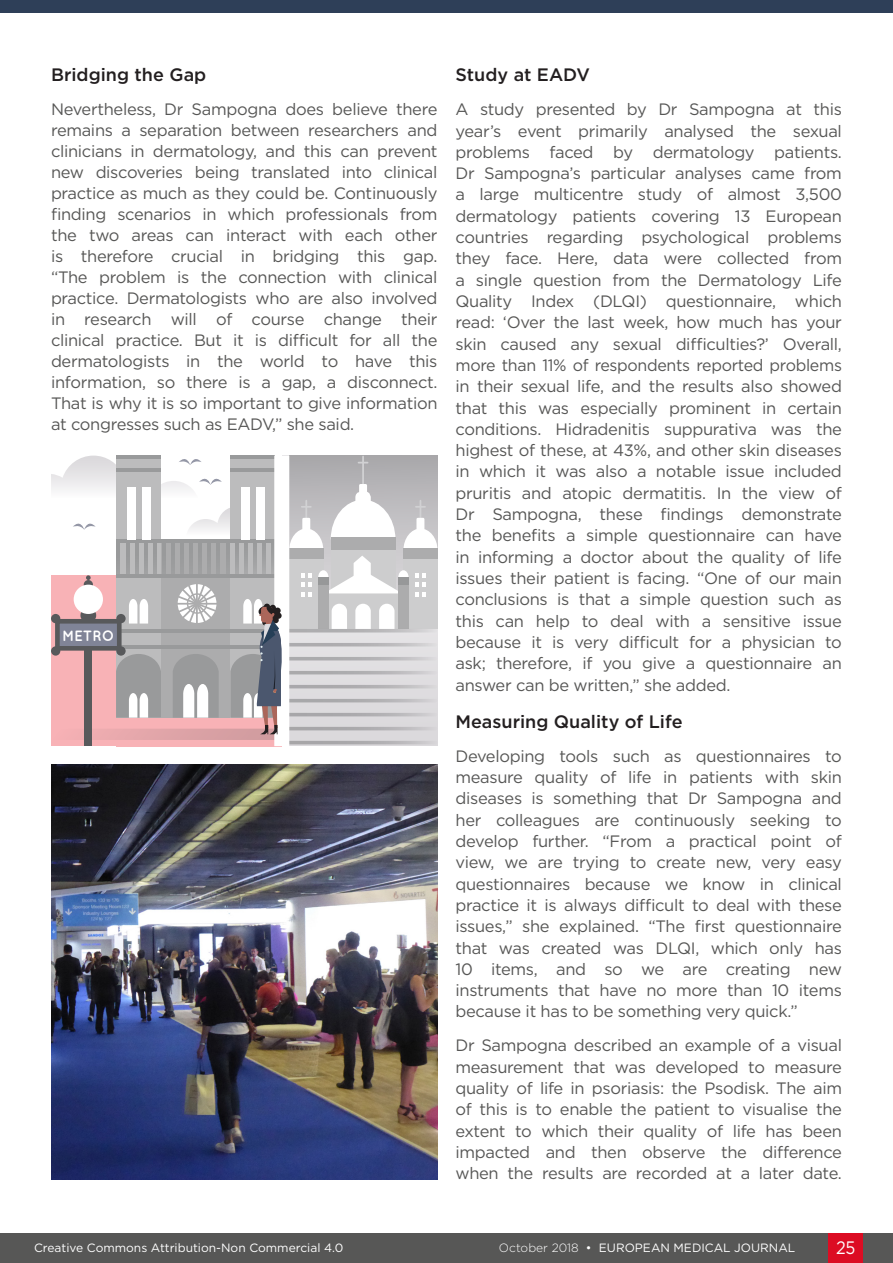
<style>
.page{position:relative;width:893px;height:1263px;background:#fff}
.page>*{position:absolute;margin:0;border:0;box-sizing:border-box;transform-origin:0 0}
.T2__Congress_Headin{font:500 18px "Gotham";color:#231f20}
.t1{font:18px "Gotham";color:#fff;scale:.9 1}
.Body_Text{font:16.5px/21.3px "Gotham";letter-spacing:-.02em;color:#575756;text-align:justify}
.t2{font:700 14.85px "Quicksand";letter-spacing:-.01em;color:#fff}
.t3{font:12px "Gotham";color:#fff}
.s1{font-weight:300}
</style>
<div class="page">
<div style="left:0;top:1233px;width:893px;height:30px;background:#575756"></div>
<div style="left:829px;top:1233px;width:34px;height:30px;background:#dc0c23"></div>
<img style="left:51px;top:764px;width:386px;height:415px">
<svg style="left:189px;top:508px;width:41px;height:22px"></svg>
<svg style="left:289px;top:456px;width:148px;height:100px;background:#b5b4b7"></svg>
<div style="left:289px;top:549px;width:34px;height:80px;background:#cdcdce"></div>
<div style="left:403px;top:549px;width:34px;height:80px;background:#cdcdce"></div>
<div style="left:320px;top:593px;width:83px;height:36px;background:#cdcdce"></div>
<hr style="left:305px;top:501px;width:2px;height:22px;background:#d1d1d3">
<svg style="left:302px;top:506px;width:9px;height:2px"></svg>
<hr style="left:362px;top:456px;width:2px;height:43px;background:#d1d1d3">
<svg style="left:289px;top:528px;width:34px;height:21px"></svg>
<svg style="left:331px;top:500px;width:64px;height:37px"></svg>
<svg style="left:403px;top:501px;width:34px;height:48px"></svg>
<div style="left:302px;top:518px;width:8px;height:17px;background:#fff;border-radius:2px"></div>
<div style="left:355px;top:491px;width:16px;height:18px;background:#fff;border-radius:6px"></div>
<div style="left:359px;top:484px;width:8px;height:25px;background:#fff;border-radius:2px"></div>
<div style="left:416px;top:518px;width:8px;height:17px;background:#fff;border-radius:2px"></div>
<div style="left:289px;top:549px;width:34px;height:10px;background:#acacad"></div>
<div style="left:331px;top:537px;width:64px;height:19px;background:#acacad"></div>
<div style="left:403px;top:549px;width:34px;height:10px;background:#acacad"></div>
<svg style="left:301px;top:573px;width:11px;height:23px"></svg>
<svg style="left:415px;top:573px;width:11px;height:23px"></svg>
<div style="left:331px;top:550px;width:64px;height:42px;background:#cdcdce"></div>
<svg style="left:332px;top:604px;width:15px;height:25px"></svg>
<svg style="left:355px;top:604px;width:16px;height:25px"></svg>
<svg style="left:379px;top:604px;width:15px;height:25px"></svg>
<div style="left:318px;top:577px;width:10px;height:52px;background:#acacad"></div>
<div style="left:398px;top:577px;width:11px;height:52px;background:#acacad"></div>
<svg style="left:318px;top:556px;width:91px;height:37px"></svg>
<div style="left:289px;top:629px;width:148px;height:117px;background:linear-gradient(to right,#dfdee0,#dfdde0)"></div>
<hr style="left:284px;top:685px;width:152px;height:3px;background:#58595b">
<hr style="left:284px;top:671px;width:152px;height:3px;background:#58595b">
<hr style="left:284px;top:657px;width:152px;height:3px;background:#58595b">
<hr style="left:284px;top:643px;width:152px;height:3px;background:#58595b">
<hr style="left:284px;top:629px;width:152px;height:3px;background:#58595b">
<hr style="left:284px;top:699px;width:152px;height:3px;background:#58595b">
<hr style="left:284px;top:713px;width:152px;height:3px;background:#58595b">
<hr style="left:284px;top:727px;width:152px;height:3px;background:#58595b">
<hr style="left:284px;top:741px;width:152px;height:3px;background:#58595b">
<div style="left:116px;top:701px;width:166px;height:45px;background:#f8b2b6"></div>
<div style="left:51px;top:575px;width:89px;height:171px;background:#f8b2b6"></div>
<div style="left:116px;top:539px;width:159px;height:179px;background:#acacad"></div>
<div style="left:116px;top:456px;width:45px;height:262px;background:#bcbcbd"></div>
<div style="left:230px;top:456px;width:45px;height:262px;background:#bcbcbd"></div>
<hr style="left:117px;top:539px;width:3px;height:37px;background:#999a9b">
<hr style="left:126px;top:539px;width:3px;height:37px;background:#999a9b">
<hr style="left:135px;top:539px;width:3px;height:37px;background:#999a9b">
<hr style="left:144px;top:539px;width:3px;height:37px;background:#999a9b">
<hr style="left:153px;top:539px;width:4px;height:37px;background:#999a9b">
<hr style="left:162px;top:539px;width:4px;height:37px;background:#999a9b">
<hr style="left:171px;top:539px;width:4px;height:37px;background:#999a9b">
<hr style="left:180px;top:539px;width:4px;height:37px;background:#999a9b">
<hr style="left:189px;top:539px;width:4px;height:37px;background:#999a9b">
<hr style="left:199px;top:539px;width:3px;height:37px;background:#999a9b">
<hr style="left:208px;top:539px;width:3px;height:37px;background:#999a9b">
<hr style="left:217px;top:539px;width:3px;height:37px;background:#999a9b">
<hr style="left:226px;top:539px;width:3px;height:37px;background:#999a9b">
<hr style="left:235px;top:539px;width:3px;height:37px;background:#999a9b">
<hr style="left:244px;top:539px;width:3px;height:37px;background:#999a9b">
<hr style="left:253px;top:539px;width:4px;height:37px;background:#a0a1a2">
<hr style="left:262px;top:539px;width:4px;height:37px;background:#a0a1a2">
<hr style="left:271px;top:539px;width:4px;height:37px;background:#a1a2a3">
<hr style="left:116px;top:539px;width:159px;height:4px;background:#999a9b">
<hr style="left:116px;top:574px;width:159px;height:3px;background:#999a9b">
<hr style="left:230px;top:468px;width:45px;height:3px;background:#999a9b">
<hr style="left:230px;top:456px;width:45px;height:3px;background:#999a9b">
<hr style="left:116px;top:630px;width:159px;height:3px;background:#999a9b">
<hr style="left:116px;top:645px;width:159px;height:3px;background:#999a9b">
<svg style="left:116px;top:654px;width:45px;height:64px;background:#a9aaaa"></svg>
<svg style="left:129px;top:599px;width:19px;height:24px"></svg>
<svg style="left:173px;top:654px;width:46px;height:64px;background:#b2b3b3"></svg>
<div style="left:127px;top:487px;width:8px;height:52px;background:#fff"></div>
<div style="left:241px;top:487px;width:9px;height:52px;background:#fff"></div>
<div style="left:142px;top:487px;width:8px;height:52px;background:#fff"></div>
<div style="left:256px;top:487px;width:9px;height:52px;background:#fff"></div>
<svg style="left:177px;top:584px;width:40px;height:39px"></svg>
<svg style="left:84px;top:729px;width:190px;height:11px;fill:#dea4a7"></svg>
<div style="left:274px;top:456px;width:15px;height:290px;background:#fff"></div>
<svg style="left:230px;top:599px;width:52px;height:135px"></svg>
<div style="left:85px;top:611px;width:7px;height:135px;background:#58595b"></div>
<svg style="left:84px;top:580px;width:9px;height:9px"></svg>
<svg style="left:86px;top:575px;width:5px;height:5px"></svg>
<div style="left:51px;top:614px;width:9px;height:9px;background:#58595b;border-radius:50%"></div>
<div style="left:51px;top:646px;width:9px;height:10px;background:#58595b;border-radius:50%"></div>
<div style="left:116px;top:614px;width:10px;height:9px;background:#58595b;border-radius:50%"></div>
<div style="left:116px;top:646px;width:10px;height:10px;background:#58595b;border-radius:50%"></div>
<div style="left:80px;top:607px;width:16px;height:16px;background:#58595b;border-radius:50%"></div>
<div style="left:74px;top:585px;width:29px;height:29px;background:#fff;border-radius:50%"></div>
<div style="left:55px;top:619px;width:67px;height:32px;background:#808497;border:5px solid #58595b"></div>
<svg style="left:73px;top:523px;width:23px;height:7px"></svg>
<svg style="left:51px;top:455px;width:171px;height:43px"></svg>
<div style="left:0;top:0;width:893px;height:13px;background:#2e3f58"></div>
<p class="T2__Congress_Headin" style="left:51px;top:63px;width:157px">Bridging the Gap</p>
<p class="Body_Text" style="left:51px;top:98px;width:388px">Nevertheless, Dr Sampogna does believe there remains a separation between researchers and clinicians in dermatology, and this can prevent new discoveries being translated into clinical practice as much as they could be. Continuously finding scenarios in which professionals from the two areas can interact with each other is therefore crucial in bridging this gap. “The problem is the connection with clinical practice. Dermatologists who are also involved in research will of course change their clinical practice. But it is difficult for all the dermatologists in the world to have this information, so there is a gap, a disconnect.<br>That is why it is so important to give information at congresses such as EADV,” she said.</p>
<p class="t2" style="left:62px;top:627px;width:54px">METRO</p>
<p class="T2__Congress_Headin" style="left:455px;top:63px;width:136px">Study at EADV</p>
<p class="Body_Text" style="left:455px;top:98px;width:388px">A study presented by Dr Sampogna at this year’s event primarily analysed the sexual problems faced by dermatology patients.<br>Dr Sampogna’s particular analyses came from a large multicentre study of almost 3,500 dermatology patients covering 13 European countries regarding psychological problems they face. Here, data were collected from a single question from the Dermatology Life Quality Index (DLQI) questionnaire, which read: ‘Over the last week, how much has your skin caused any sexual difficulties?’ Overall, more than 11% of respondents reported problems in their sexual life, and the results also showed that this was especially prominent in certain conditions. Hidradenitis suppurativa was the highest of these, at 43%, and other skin diseases in which it was also a notable issue included pruritis and atopic dermatitis. In the view of Dr Sampogna, these findings demonstrate the benefits a simple questionnaire can have in informing a doctor about the quality of life issues their patient is facing. “One of our main conclusions is that a simple question such as this can help to deal with a sensitive issue because it is very difficult for a physician to ask; therefore, if you give a questionnaire an answer can be written,” she added.</p>
<p class="T2__Congress_Headin" style="left:455px;top:709px;width:229px">Measuring Quality of Life</p>
<p class="Body_Text" style="left:455px;top:745px;width:388px">Developing tools such as questionnaires to measure quality of life in patients with skin diseases is something that Dr Sampogna and her colleagues are continuously seeking to develop further. “From a practical point of view, we are trying to create new, very easy questionnaires because we know in clinical practice it is always difficult to deal with these issues,” she explained. “The first questionnaire that was created was DLQI, which only has 10 items, and so we are creating new instruments that have no more than 10 items because it has to be something very quick.”</p>
<p class="Body_Text" style="left:455px;top:1035px;width:388px">Dr Sampogna described an example of a visual measurement that was developed to measure quality of life in psoriasis: the Psodisk. The aim of this is to enable the patient to visualise the extent to which their quality of life has been impacted and then observe the difference when the results are recorded at a later date.</p>
<p class="t3" style="left:34px;top:1240px;width:311px">Creative Commons Attribution-Non Commercial 4.0</p>
<p class="t3" style="left:499px;top:1240px;width:298px"><span class="s1">October 2018</span> • EUROPEAN MEDICAL JOURNAL</p>
<p class="t1" style="left:836px;top:1236px;width:23px">25</p>
</div>
